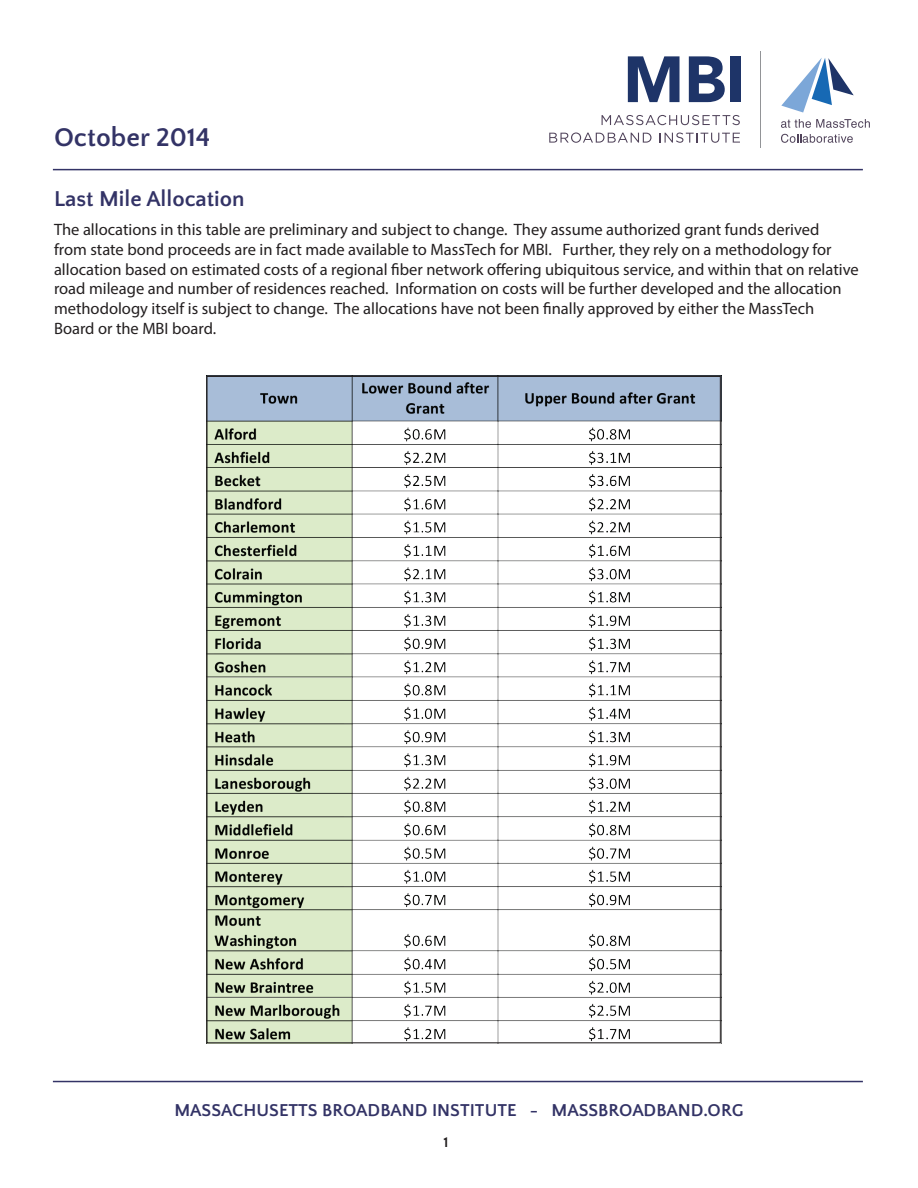
<style>
.page{position:relative;width:918px;height:1188px;background:#fff}
.page>*{position:absolute;margin:0;border:0;box-sizing:border-box;transform-origin:0 0}
.t1{font:700 27px "Quattrocento Sans";color:#336}
.t2{font:700 22.5px "Quattrocento Sans";color:#336}
.t3{font:700 18px "Quattrocento Sans";color:#336}
.t4{font:16.5px/19.8px "Myriad Pro";color:#231f20}
.t5{font:700 15px "Quattrocento Sans";color:#231f20}
</style>
<div class="page">
<svg style="left:628px;top:56px;width:52px;height:46px"></svg>
<svg style="left:689px;top:56px;width:36px;height:46px"></svg>
<div style="left:731px;top:56px;width:10px;height:46px;background:#1e3468"></div>
<svg style="left:602px;top:115px;width:138px;height:10px"></svg>
<svg style="left:549px;top:133px;width:103px;height:10px"></svg>
<svg style="left:660px;top:133px;width:80px;height:10px"></svg>
<svg style="left:781px;top:58px;width:73px;height:55px"></svg>
<svg style="left:781px;top:119px;width:89px;height:9px"></svg>
<svg style="left:781px;top:134px;width:72px;height:9px"></svg>
<hr style="left:761px;top:52px;width:1px;height:96px;background:#929497">
<hr style="left:53px;top:169px;width:810px;height:1px;background:#336">
<hr style="left:53px;top:1081px;width:810px;height:1px;background:#336">
<img style="left:206px;top:376px;width:513px;height:667px">
<p class="t1" style="left:54px;top:123px;width:158px">October 2014</p>
<p class="t2" style="left:54px;top:187px;width:192px">Last Mile Allocation</p>
<p class="t4" style="left:54px;top:219px;width:767px">The allocations in this table are preliminary and subject to change. They assume authorized grant funds derived</p>
<p class="t4" style="left:54px;top:239px;width:806px">from state bond proceeds are in fact made available to MassTech for MBI. Further, they rely on a methodology for allocation based on estimated costs of a regional fiber network offering ubiquitous service, and within that on relative road mileage and number of residences reached. Information on costs will be further developed and the allocation</p>
<p class="t4" style="left:54px;top:298px;width:762px">methodology itself is subject to change. The allocations have not been finally approved by either the MassTech</p>
<p class="t4" style="left:54px;top:318px;width:164px">Board or the MBI board.</p>
<p class="t3" style="left:174px;top:1101px;width:571px">MASSACHUSETTS BROADBAND INSTITUTE - MASSBROADBAND.ORG</p>
<p class="t5" style="left:444px;top:1134px;width:6px">1</p>
</div>
